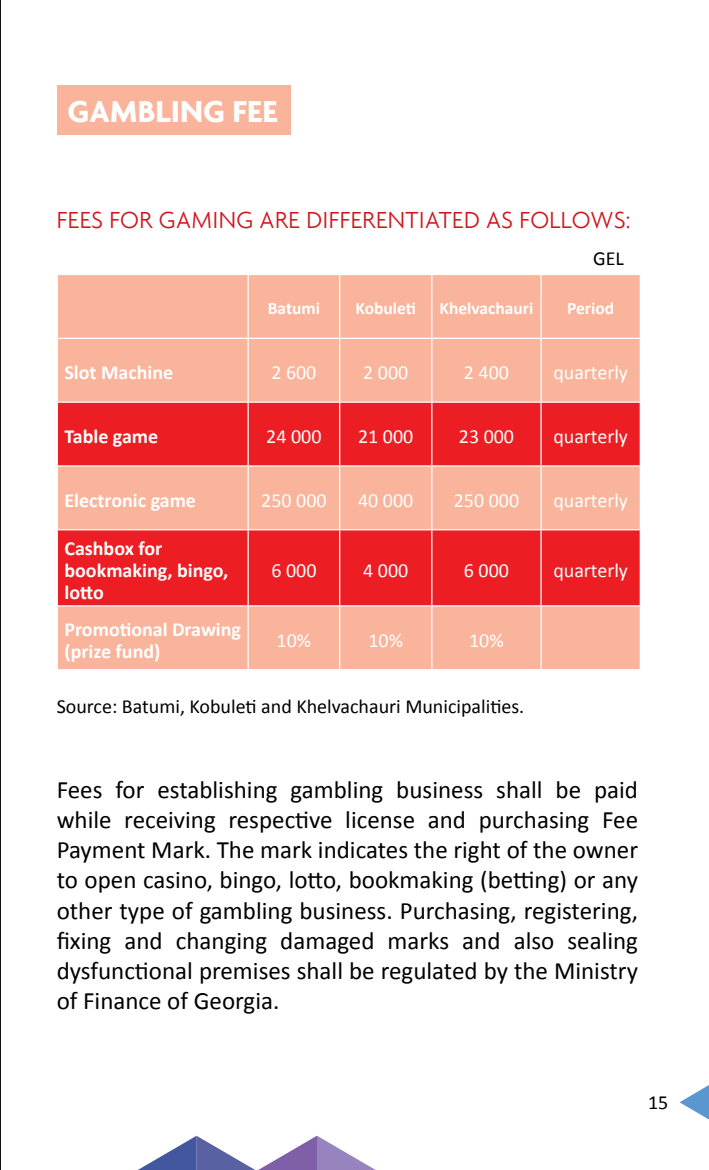
<style>
.page{position:relative;width:709px;height:1170px;background:#fff}
.page>*{position:absolute;margin:0;border:0;box-sizing:border-box;transform-origin:0 0}
.t1{font:700 32.5px "Agenda";color:#fff}
.t2{font:25px/30px "Calibri";color:#000;text-align:justify}
.t3{font:300 25px "Agenda";letter-spacing:.015em;color:#ce171e}
.t4{font:20px "Calibri";color:#fff}
.t5{font:700 20px/22px "Calibri";color:#fff}
.t6{font:20px "Calibri";color:#000}
.t7{font:700 17.5px "Calibri";color:#fff}
</style>
<div class="page">
<svg style="left:679px;top:1085px;width:30px;height:34px"></svg>
<div style="left:57px;top:85px;width:234px;height:50px;background:#f9b49b"></div>
<div style="left:58px;top:275px;width:581px;height:63px;background:#f9b49b"></div>
<div style="left:58px;top:339px;width:581px;height:330px;background:#f9b49b"></div>
<svg style="left:58px;top:403px;width:581px;height:202px;background:#f04d4a"></svg>
<hr style="left:247px;top:339px;width:2px;height:62px;background:#fff">
<hr style="left:339px;top:339px;width:1px;height:62px;background:#fff">
<hr style="left:431px;top:339px;width:1px;height:62px;background:#fff">
<hr style="left:540px;top:339px;width:1px;height:62px;background:#fff">
<hr style="left:247px;top:466px;width:2px;height:63px;background:#fff">
<hr style="left:339px;top:466px;width:1px;height:63px;background:#fff">
<hr style="left:431px;top:466px;width:1px;height:63px;background:#fff">
<hr style="left:540px;top:466px;width:1px;height:63px;background:#fff">
<hr style="left:247px;top:606px;width:2px;height:63px;background:#fff">
<hr style="left:339px;top:606px;width:1px;height:63px;background:#fff">
<hr style="left:431px;top:606px;width:1px;height:63px;background:#fff">
<hr style="left:540px;top:606px;width:1px;height:63px;background:#fff">
<hr style="left:57px;top:401px;width:191px;height:2px;background:#fff">
<hr style="left:57px;top:465px;width:191px;height:1px;background:#fff">
<hr style="left:248px;top:401px;width:92px;height:2px;background:#fff">
<hr style="left:247px;top:403px;width:2px;height:62px;background:#fff">
<hr style="left:248px;top:465px;width:92px;height:1px;background:#fff">
<hr style="left:340px;top:401px;width:92px;height:2px;background:#fff">
<hr style="left:339px;top:403px;width:1px;height:62px;background:#fff">
<hr style="left:340px;top:465px;width:92px;height:1px;background:#fff">
<hr style="left:432px;top:401px;width:109px;height:2px;background:#fff">
<hr style="left:431px;top:403px;width:1px;height:62px;background:#fff">
<hr style="left:432px;top:465px;width:109px;height:1px;background:#fff">
<hr style="left:541px;top:401px;width:100px;height:2px;background:#fff">
<hr style="left:540px;top:403px;width:1px;height:62px;background:#fff">
<hr style="left:541px;top:465px;width:100px;height:1px;background:#fff">
<hr style="left:57px;top:529px;width:191px;height:1px;background:#fff">
<hr style="left:57px;top:605px;width:191px;height:1px;background:#fff">
<hr style="left:248px;top:529px;width:92px;height:1px;background:#fff">
<hr style="left:247px;top:530px;width:2px;height:75px;background:#fff">
<hr style="left:248px;top:605px;width:92px;height:1px;background:#fff">
<hr style="left:340px;top:529px;width:92px;height:1px;background:#fff">
<hr style="left:339px;top:530px;width:1px;height:75px;background:#fff">
<hr style="left:340px;top:605px;width:92px;height:1px;background:#fff">
<hr style="left:432px;top:529px;width:109px;height:1px;background:#fff">
<hr style="left:431px;top:530px;width:1px;height:75px;background:#fff">
<hr style="left:432px;top:605px;width:109px;height:1px;background:#fff">
<hr style="left:541px;top:529px;width:100px;height:1px;background:#fff">
<hr style="left:540px;top:530px;width:1px;height:75px;background:#fff">
<hr style="left:541px;top:605px;width:100px;height:1px;background:#fff">
<hr style="left:247px;top:275px;width:2px;height:63px;background:#fff">
<hr style="left:339px;top:275px;width:1px;height:63px;background:#fff">
<hr style="left:431px;top:275px;width:1px;height:63px;background:#fff">
<hr style="left:540px;top:275px;width:1px;height:63px;background:#fff">
<svg style="left:139px;top:1135px;width:235px;height:34px"></svg>
<hr style="left:0;top:0;width:1px;height:1169px;background:#000">
<h1 class="t1" style="left:68px;top:92px;width:212px">GAMBLING FEE</h1>
<p class="t3" style="left:57px;top:205px;width:575px">FEES FOR GAMING ARE DIFFERENTIATED AS FOLLOWS:</p>
<p class="t6" style="left:593px;top:246px;width:32px">GEL</p>
<p class="t7" style="left:268px;top:297px;width:54px">Batumi</p>
<p class="t7" style="left:355px;top:297px;width:62px">Kobuleti</p>
<p class="t7" style="left:439px;top:297px;width:96px">Khelvachauri</p>
<p class="t7" style="left:567px;top:297px;width:49px">Period</p>
<p class="t5" style="left:64px;top:361px;width:110px">Slot Machine</p>
<p class="t4" style="left:271px;top:360px;width:47px">2 600</p>
<p class="t4" style="left:363px;top:360px;width:47px">2 000</p>
<p class="t4" style="left:464px;top:360px;width:47px">2 400</p>
<p class="t4" style="left:553px;top:360px;width:76px">quarterly</p>
<p class="t5" style="left:64px;top:425px;width:95px">Table game</p>
<p class="t4" style="left:266px;top:423px;width:57px">24 000</p>
<p class="t4" style="left:358px;top:423px;width:57px">21 000</p>
<p class="t4" style="left:459px;top:423px;width:57px">23 000</p>
<p class="t4" style="left:553px;top:423px;width:76px">quarterly</p>
<p class="t5" style="left:64px;top:489px;width:133px">Electronic game</p>
<p class="t4" style="left:261px;top:487px;width:67px">250 000</p>
<p class="t4" style="left:358px;top:487px;width:57px">40 000</p>
<p class="t4" style="left:454px;top:487px;width:67px">250 000</p>
<p class="t4" style="left:553px;top:487px;width:76px">quarterly</p>
<p class="t5" style="left:64px;top:537px;width:165px">Cashbox for bookmaking, bingo, lotto</p>
<p class="t4" style="left:271px;top:557px;width:47px">6 000</p>
<p class="t4" style="left:363px;top:557px;width:47px">4 000</p>
<p class="t4" style="left:464px;top:557px;width:47px">6 000</p>
<p class="t4" style="left:553px;top:557px;width:76px">quarterly</p>
<p class="t5" style="left:64px;top:618px;width:178px">Promotional Drawing (prize fund)</p>
<p class="t4" style="left:277px;top:627px;width:36px">10%</p>
<p class="t4" style="left:368px;top:627px;width:36px">10%</p>
<p class="t4" style="left:469px;top:627px;width:36px">10%</p>
<p class="t6" style="left:57px;top:693px;width:469px">Source: Batumi, Kobuleti and Khelvachauri Municipalities.</p>
<p class="t2" style="left:57px;top:775px;width:583px">Fees for establishing gambling business shall be paid while receiving respective license and purchasing Fee Payment Mark. The mark indicates the right of the owner to open casino, bingo, lotto, bookmaking (betting) or any other type of gambling business. Purchasing, registering, fixing and changing damaged marks and also sealing dysfunctional premises shall be regulated by the Ministry of Finance of Georgia.</p>
<p class="t6" style="left:648px;top:1089px;width:22px">15</p>
</div>
